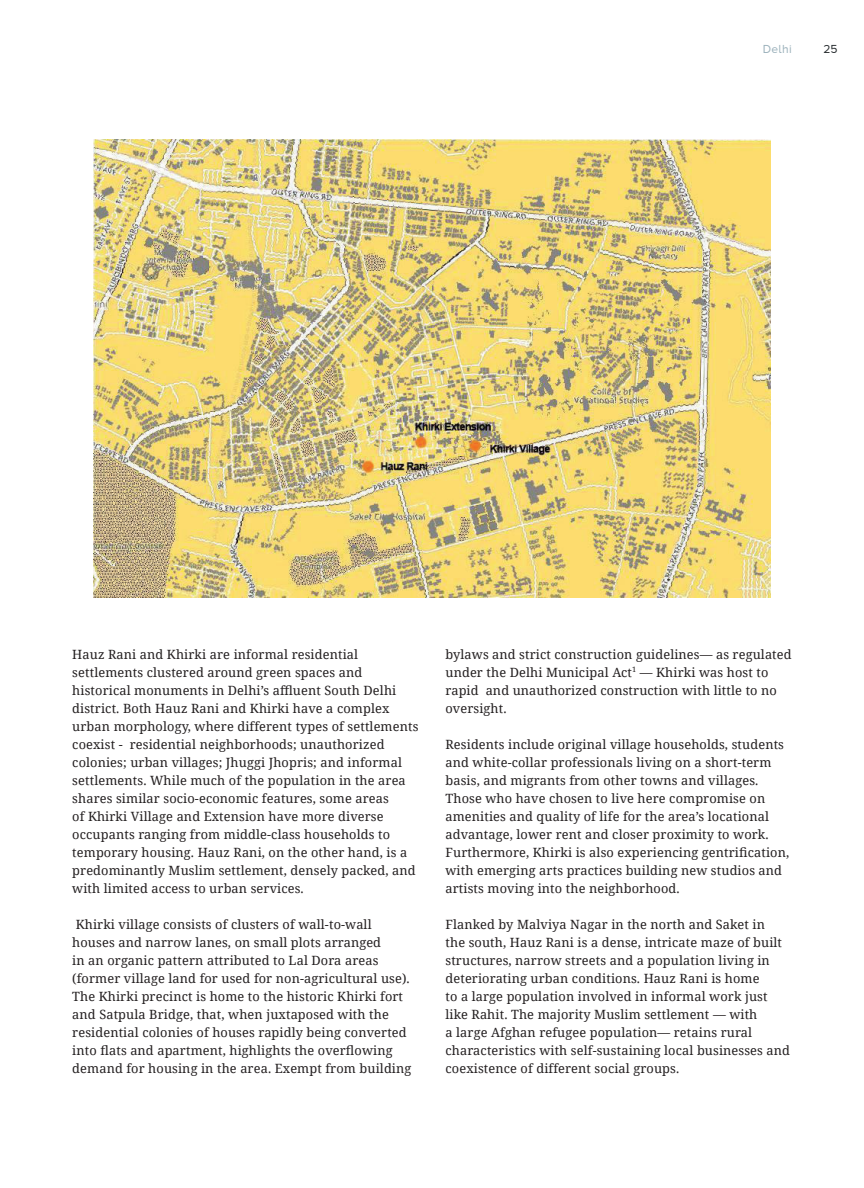
<style>
.page{position:relative;width:864px;height:1188px;background:#fff}
.page>*{position:absolute;margin:0;border:0;box-sizing:border-box;transform-origin:0 0}
.t1{font:12.75px/18px "Noto Serif";letter-spacing:.01em;color:#231f20}
.t2{font:12px "Proxima Nova A";letter-spacing:.025em;color:#9bb1bb}
.t3{font:12px "Proxima Nova A";color:#292e31}
</style>
<div class="page">
<img style="left:94px;top:139px;width:676px;height:458px">
<p class="t2" style="left:763px;top:42px;width:31px">Delhi</p>
<p class="t3" style="left:823px;top:42px;width:16px">25</p>
<p class="t1" style="left:72px;top:645px;width:348px">Hauz Rani and Khirki are informal residential settlements clustered around green spaces and historical monuments in Delhi’s affluent South Delhi district. Both Hauz Rani and Khirki have a complex urban morphology, where different types of settlements coexist - residential neighborhoods; unauthorized colonies; urban villages; Jhuggi Jhopris; and informal settlements. While much of the population in the area shares similar socio-economic features, some areas<br>of Khirki Village and Extension have more diverse occupants ranging from middle-class households to temporary housing. Hauz Rani, on the other hand, is a predominantly Muslim settlement, densely packed, and with limited access to urban services.</p>
<p class="t1" style="left:72px;top:915px;width:341px">Khirki village consists of clusters of wall-to-wall houses and narrow lanes, on small plots arranged<br>in an organic pattern attributed to Lal Dora areas (former village land for used for non-agricultural use).<br>The Khirki precinct is home to the historic Khirki fort and Satpula Bridge, that, when juxtaposed with the residential colonies of houses rapidly being converted into flats and apartment, highlights the overflowing demand for housing in the area. Exempt from building</p>
<p class="t1" style="left:446px;top:645px;width:348px">bylaws and strict construction guidelines— as regulated under the Delhi Municipal Act<sup>1</sup> — Khirki was host to rapid and unauthorized construction with little to no oversight.</p>
<p class="t1" style="left:446px;top:735px;width:345px">Residents include original village households, students and white-collar professionals living on a short-term basis, and migrants from other towns and villages.<br>Those who have chosen to live here compromise on amenities and quality of life for the area’s locational advantage, lower rent and closer proximity to work.<br>Furthermore, Khirki is also experiencing gentrification, with emerging arts practices building new studios and artists moving into the neighborhood.</p>
<p class="t1" style="left:446px;top:915px;width:346px">Flanked by Malviya Nagar in the north and Saket in<br>the south, Hauz Rani is a dense, intricate maze of built structures, narrow streets and a population living in deteriorating urban conditions. Hauz Rani is home<br>to a large population involved in informal work just like Rahit. The majority Muslim settlement — with<br>a large Afghan refugee population— retains rural characteristics with self-sustaining local businesses and coexistence of different social groups.</p>
</div>
